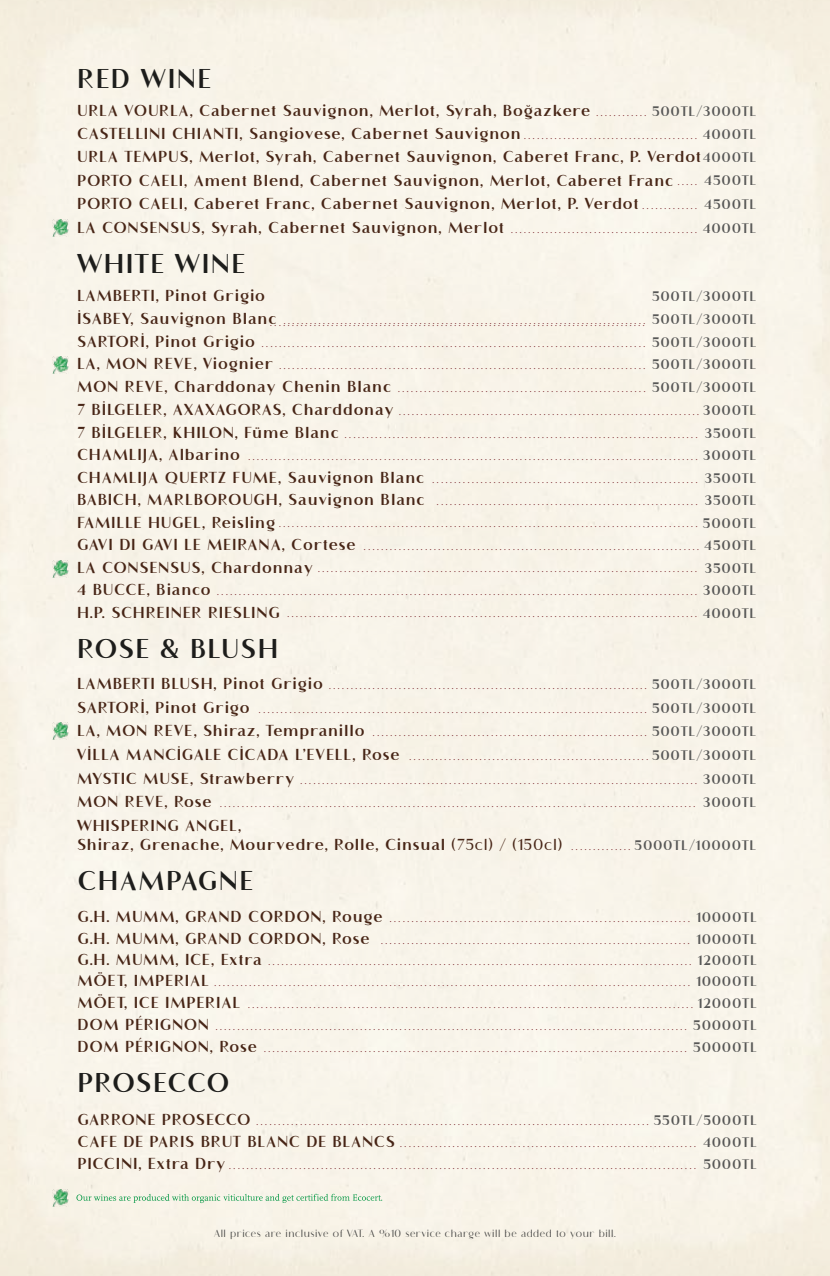
<style>
.page{position:relative;width:830px;height:1276px;background:#fff}
.page>*{position:absolute;margin:0;border:0;box-sizing:border-box;transform-origin:0 0}
.t1{font:700 27.15px "Flatline";letter-spacing:.05em;color:#1d1d1b}
.t2{font:700 27.15px "Flatline";letter-spacing:.03em;color:#1d1d1b}
.t3{font:700 27.15px "Flatline";letter-spacing:.02em;color:#1d1d1b}
.t4{font:700 15.9px/19px "Flatline";letter-spacing:.05em;color:#472516}
.t5{font:700 13.8px "Flatline";letter-spacing:.05em;color:#575756}
.t6{font:10.5px "Flatline";letter-spacing:.05em;color:#3c3c3b}
.t7{font:9.6px "Metropolis";color:#6d121a}
.s1{font-family:"Metropolis";font-weight:400;font-size:9.6px;color:#6d121a}
.s2{font-size:13.8px;color:#575756}
.s3{font-family:"Flatline";font-weight:700;font-size:15.9px;color:#472516}
.s4{font-family:"Flatline";font-weight:700;font-size:13.8px;color:#575756}
.s5{font-weight:600}
.s6{font-size:15.15px}
</style>
<div class="page">
<svg style="left:76px;top:1193px;width:306px;height:10px;background:#d3e5cf"></svg>
<img style="left:52px;top:1190px;width:17px;height:17px">
<img style="left:52px;top:219px;width:17px;height:17px">
<img style="left:52px;top:356px;width:17px;height:17px">
<img style="left:52px;top:560px;width:17px;height:17px">
<img style="left:52px;top:723px;width:17px;height:16px">
<h1 class="t1" style="left:77px;top:63px;width:135px">RED WINE</h1>
<h2 class="t4" style="left:77px;top:124px;width:680px">CASTELLINI CHIANTI, Sangiovese, Cabernet Sauvignon <span class="s1">........................................</span> <span class="s2">4000TL</span></h2>
<h2 class="t4" style="left:77px;top:101px;width:680px">URLA VOURLA, Cabernet Sauvignon, Merlot, Syrah, Boğazkere <span class="s1">............</span> <span class="s2">500TL/3000TL</span></h2>
<h2 class="t4" style="left:77px;top:148px;width:680px">URLA TEMPUS, Merlot, Syrah, Cabernet Sauvignon, Caberet Franc, P. Verdot <span class="s2">4000TL</span></h2>
<h2 class="t4" style="left:77px;top:171px;width:680px">PORTO CAELI, Ament Blend, Cabernet Sauvignon, Merlot, Caberet Franc <span class="s1">.....</span> <span class="s2">4500TL</span></h2>
<h2 class="t4" style="left:77px;top:195px;width:680px">PORTO CAELI, Caberet Franc, Cabernet Sauvignon, Merlot, P. Verdot <span class="s1">.............</span> <span class="s2">4500TL</span></h2>
<p class="t7" style="left:77px;top:223px;width:680px"><span class="s3">LA CONSENSUS, Syrah, Cabernet Sauvignon, Merlot</span> ........................................... <span class="s4">4000TL</span></p>
<h1 class="t1" style="left:77px;top:248px;width:169px">WHITE WINE</h1>
<p class="t7" style="left:77px;top:315px;width:680px"><span class="s3">İSABEY, Sauvignon Blanc</span> ................................................................................... <span class="s4">500TL/3000TL</span></p>
<p class="t7" style="left:77px;top:337px;width:680px"><span class="s3">SARTORİ, Pinot Grigio</span> ........................................................................................ <span class="s4">500TL/3000TL</span></p>
<p class="t7" style="left:77px;top:360px;width:680px"><span class="s3">LA, MON REVE, Viognier</span> .................................................................................... <span class="s4">500TL/3000TL</span></p>
<h2 class="t4" style="left:77px;top:287px;width:189px">LAMBERTI, Pinot Grigio</h2>
<h3 class="t5" style="left:651px;top:288px;width:106px">500TL/3000TL</h3>
<p class="t7" style="left:270px;top:316px;width:376px">......................................................................................</p>
<p class="t7" style="left:77px;top:382px;width:680px"><span class="s3">MON REVE, Charddonay Chenin Blanc</span> ......................................................... <span class="s4">500TL/3000TL</span></p>
<p class="t7" style="left:77px;top:428px;width:680px"><span class="s3">7 BİLGELER, KHILON, Füme Blanc</span> ................................................................................. <span class="s4">3500TL</span></p>
<p class="t7" style="left:77px;top:405px;width:680px"><span class="s3">7 BİLGELER, AXAXAGORAS, Charddonay</span> ..................................................................... <span class="s4">3000TL</span></p>
<p class="t7" style="left:77px;top:451px;width:680px"><span class="s3">CHAMLIJA, Albarino</span> ....................................................................................................... <span class="s4">3000TL</span></p>
<p class="t7" style="left:77px;top:473px;width:680px"><span class="s3">CHAMLIJA QUERTZ FUME, Sauvignon Blanc</span> ............................................................. <span class="s4">3500TL</span></p>
<p class="t7" style="left:77px;top:496px;width:680px"><span class="s3">BABICH, MARLBOROUGH, Sauvignon Blanc</span> ............................................................ <span class="s4">3500TL</span></p>
<p class="t7" style="left:77px;top:517px;width:680px"><span class="s3">FAMILLE HUGEL, Reisling</span> ................................................................................................ <span class="s4">5000TL</span></p>
<p class="t7" style="left:77px;top:541px;width:680px"><span class="s3">GAVI DI GAVI LE MEIRANA, Cortese</span> ............................................................................. <span class="s4">4500TL</span></p>
<p class="t7" style="left:77px;top:563px;width:680px"><span class="s3">LA CONSENSUS, Chardonnay</span> ....................................................................................... <span class="s4">3500TL</span></p>
<p class="t7" style="left:77px;top:585px;width:680px"><span class="s3">4 BUCCE, Bianco</span> .............................................................................................................. <span class="s4">3000TL</span></p>
<p class="t7" style="left:77px;top:608px;width:680px"><span class="s3">H.P. SCHREINER RIESLING</span> .............................................................................................. <span class="s4">4000TL</span></p>
<h1 class="t2" style="left:77px;top:632px;width:202px">ROSE &amp; BLUSH</h1>
<p class="t7" style="left:77px;top:679px;width:680px"><span class="s3">LAMBERTI BLUSH, Pinot Grigio</span> ......................................................................... <span class="s4">500TL/3000TL</span></p>
<p class="t7" style="left:77px;top:703px;width:680px"><span class="s3">SARTORİ, Pinot Grigo</span> ......................................................................................... <span class="s4">500TL/3000TL</span></p>
<p class="t7" style="left:77px;top:727px;width:680px"><span class="s3">LA, MON REVE, Shiraz, Tempranillo</span> ............................................................... <span class="s4">500TL/3000TL</span></p>
<p class="t7" style="left:77px;top:751px;width:680px"><span class="s3">VİLLA MANCİGALE CİCADA L’EVELL, Rose</span> ....................................................... <span class="s4">500TL/3000TL</span></p>
<p class="t7" style="left:77px;top:774px;width:680px"><span class="s3">MYSTIC MUSE, Strawberry</span> ........................................................................................... <span class="s4">3000TL</span></p>
<p class="t7" style="left:77px;top:798px;width:680px"><span class="s3">MON REVE, Rose</span> ............................................................................................................. <span class="s4">3000TL</span></p>
<h2 class="t4" style="left:77px;top:816px;width:680px">WHISPERING ANGEL,<br>Shiraz, Grenache, Mourvedre, Rolle, Cinsual <span class="s5">(75cl)</span> <span class="s6">/</span> <span class="s5">(150cl)</span> <span class="s1">..............</span> <span class="s2">5000TL/10000TL</span></h2>
<h1 class="t1" style="left:77px;top:865px;width:177px">CHAMPAGNE</h1>
<p class="t7" style="left:77px;top:913px;width:680px"><span class="s3">G.H. MUMM, GRAND CORDON, Rouge</span> ..................................................................... <span class="s4">10000TL</span></p>
<p class="t7" style="left:77px;top:934px;width:680px"><span class="s3">G.H. MUMM, GRAND CORDON, Rose</span> ....................................................................... <span class="s4">10000TL</span></p>
<p class="t7" style="left:77px;top:955px;width:680px"><span class="s3">G.H. MUMM, ICE, Extra</span> ................................................................................................. <span class="s4">12000TL</span></p>
<p class="t7" style="left:77px;top:977px;width:680px"><span class="s3">MÖET, IMPERIAL</span> ............................................................................................................. <span class="s4">10000TL</span></p>
<p class="t7" style="left:77px;top:998px;width:680px"><span class="s3">MÖET, ICE IMPERIAL</span> ...................................................................................................... <span class="s4">12000TL</span></p>
<p class="t7" style="left:77px;top:1020px;width:680px"><span class="s3">DOM PÉRIGNON</span> ............................................................................................................ <span class="s4">50000TL</span></p>
<p class="t7" style="left:77px;top:1042px;width:680px"><span class="s3">DOM PÉRIGNON, Rose</span> ................................................................................................. <span class="s4">50000TL</span></p>
<h1 class="t3" style="left:77px;top:1067px;width:154px">PROSECCO</h1>
<p class="t7" style="left:77px;top:1115px;width:680px"><span class="s3">GARRONE PROSECCO</span> .......................................................................................... <span class="s4">550TL/5000TL</span></p>
<p class="t7" style="left:77px;top:1137px;width:680px"><span class="s3">CAFE DE PARIS BRUT BLANC DE BLANCS</span> .................................................................... <span class="s4">4000TL</span></p>
<p class="t7" style="left:77px;top:1160px;width:680px"><span class="s3">PICCINI, Extra Dry</span> ........................................................................................................... <span class="s4">5000TL</span></p>
<p class="t6" style="left:213px;top:1227px;width:403px">All prices are inclusive of VAT. A %10 service charge will be added to your bill.</p>
</div>
